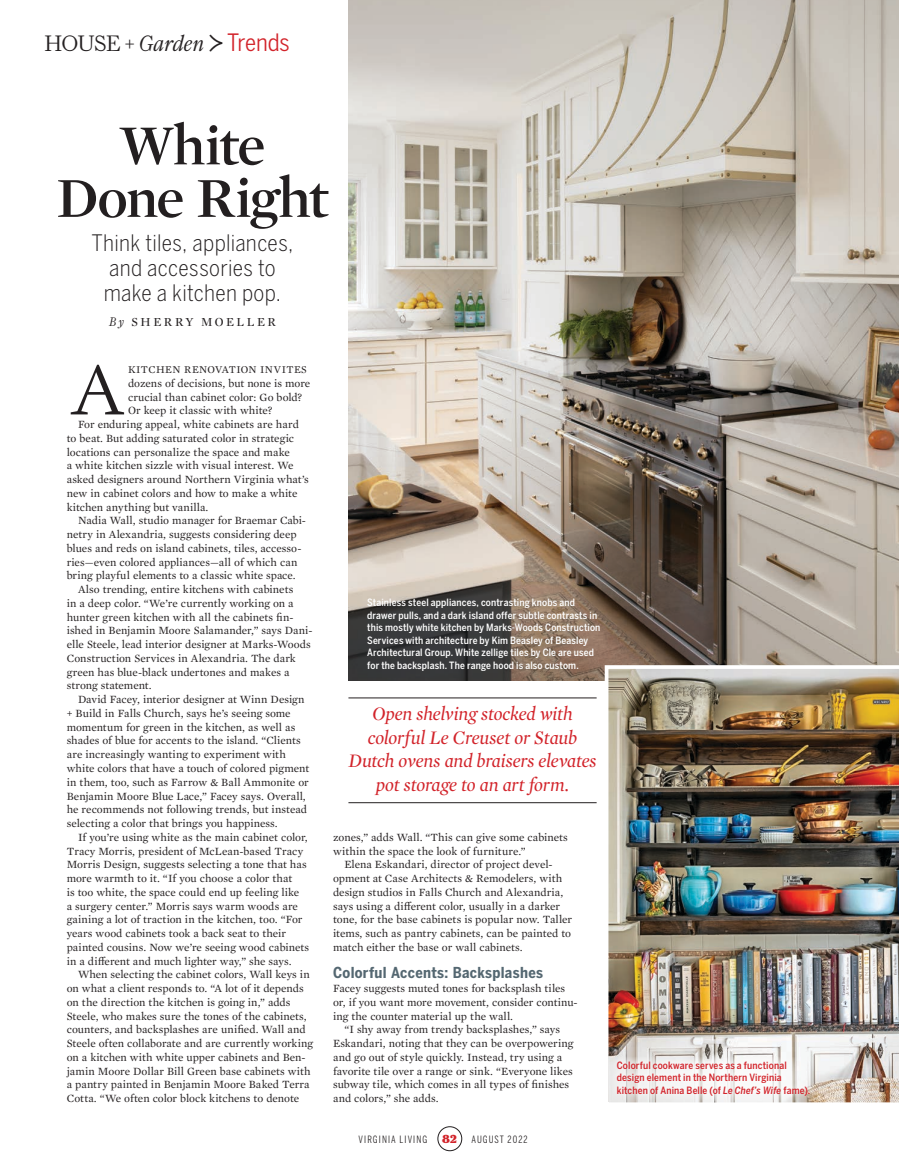
<style>
.page{position:relative;width:899px;height:1169px;background:#fff}
.page>*{position:absolute;margin:0;border:0;box-sizing:border-box;transform-origin:0 0}
.t1{font:300 71.25px "Farnham Display";color:#231f20}
.t2{font:600 57.5px/52.5px "Mercury Display";letter-spacing:-.03em;color:#231f20;text-align:center}
.t3{font:300 22.5px/25px "Benton Sans Cond";letter-spacing:.015em;color:#231f20;text-align:center}
.t4{font:300 22.5px "Farnham Display";letter-spacing:-.045em;color:#231f20}
.t5{font:italic 19.5px/23.5px "Mercury Display";letter-spacing:-.01em;color:#d2232a;text-align:center}
.t6{font:700 15px "Benton Sans Cond";letter-spacing:.02em;color:#546771}
.t7{font:12.5px "Mercury Display";letter-spacing:.2em;color:#231f20}
.t8{font:900 11.88px "Farnham Display";color:#d2232a}
.t9{font:11.25px/13.8px "Mercury Text G1";color:#231f20}
.t10{font:10.62px "Mercury Text G1";letter-spacing:.035em;color:#231f20}
.t11{font:500 10px/12.5px "Benton Sans Cond";letter-spacing:.015em;color:#fff}
.t12{font:500 10px/12.5px "Benton Sans Cond";letter-spacing:.015em;color:#d2232a}
.t13{font:10px "Benton Sans Comp";letter-spacing:.11em;color:#231f20}
.s1{font-style:italic}
.s2{font-size:42.5px}
.s3{font-family:"Benton Sans Cond";font-weight:400;font-size:23.75px;color:#d2232a}
.s4{font-family:"Farnham Display";font-weight:300;font-style:italic}
</style>
<div class="page">
<div style="left:437px;top:1126px;width:25px;height:25px;border:1px solid #231f20;border-radius:50%"></div>
<hr style="left:348px;top:697px;width:248px;height:1px;background:#231f20">
<hr style="left:348px;top:802px;width:248px;height:1px;background:#231f20">
<img style="left:348px;top:0;width:551px;height:681px">
<img style="left:603px;top:663px;width:296px;height:440px">
<svg style="left:609px;top:1056px;width:207px;height:46px"></svg>
<div style="left:610px;top:1054px;width:205px;height:46px;background:#fff;opacity:.5"></div>
<h3 class="t4" style="left:44px;top:30px;width:247px">HOUSE + <span class="s1">Garden</span> <span class="s2">&gt;</span> <span class="s3">Trends</span></h3>
<h2 class="t2" style="left:56px;top:117px;width:274px">White<br>Done Right</h2>
<h3 class="t3" style="left:91px;top:230px;width:203px">Think tiles, appliances, and accessories to make a kitchen pop.</h3>
<p class="t7" style="left:109px;top:313px;width:168px"><span class="s4">By</span> SHERRY MOELLER</p>
<h1 class="t1" style="left:69px;top:349px;width:57px">A</h1>
<p class="t10" style="left:128px;top:362px;width:180px">KITCHEN RENOVATION INVITES</p>
<p class="t9" style="left:128px;top:376px;width:184px">dozens of decisions, but none is more</p>
<p class="t9" style="left:128px;top:389px;width:176px">crucial than cabinet color: Go bold?</p>
<p class="t9" style="left:128px;top:403px;width:146px">Or keep it classic with white?</p>
<p class="t9" style="left:78px;top:417px;width:222px">For enduring appeal, white cabinets are hard</p>
<p class="t9" style="left:67px;top:431px;width:229px">to beat. But adding saturated color in strategic</p>
<p class="t9" style="left:67px;top:444px;width:225px">locations can personalize the space and make</p>
<p class="t9" style="left:67px;top:458px;width:228px">a white kitchen sizzle with visual interest. We</p>
<p class="t9" style="left:67px;top:472px;width:243px">asked designers around Northern Virginia what’s</p>
<p class="t9" style="left:67px;top:486px;width:232px">new in cabinet colors and how to make a white</p>
<p class="t9" style="left:67px;top:499px;width:143px">kitchen anything but vanilla.</p>
<p class="t9" style="left:78px;top:513px;width:229px">Nadia Wall, studio manager for Braemar Cabi-</p>
<p class="t9" style="left:67px;top:527px;width:231px">netry in Alexandria, suggests considering deep</p>
<p class="t9" style="left:67px;top:541px;width:236px">blues and reds on island cabinets, tiles, accesso-</p>
<p class="t9" style="left:67px;top:554px;width:232px">ries—even colored appliances—all of which can</p>
<p class="t9" style="left:67px;top:568px;width:230px">bring playful elements to a classic white space.</p>
<p class="t9" style="left:78px;top:582px;width:217px">Also trending, entire kitchens with cabinets</p>
<p class="t9" style="left:67px;top:596px;width:228px">in a deep color. “We’re currently working on a</p>
<p class="t9" style="left:67px;top:609px;width:228px">hunter green kitchen with all the cabinets fin-</p>
<p class="t9" style="left:67px;top:623px;width:247px">ished in Benjamin Moore Salamander,” says Dani-</p>
<p class="t9" style="left:67px;top:637px;width:245px">elle Steele, lead interior designer at Marks-Woods</p>
<p class="t9" style="left:67px;top:650px;width:230px">Construction Services in Alexandria. The dark</p>
<p class="t9" style="left:67px;top:664px;width:224px">green has blue-black undertones and makes a</p>
<p class="t9" style="left:67px;top:678px;width:86px">strong statement.</p>
<p class="t9" style="left:78px;top:692px;width:228px">David Facey, interior designer at Winn Design</p>
<p class="t9" style="left:67px;top:705px;width:225px">+ Build in Falls Church, says he’s seeing some</p>
<p class="t9" style="left:67px;top:719px;width:230px">momentum for green in the kitchen, as well as</p>
<p class="t9" style="left:67px;top:733px;width:235px">shades of blue for accents to the island. “Clients</p>
<p class="t9" style="left:67px;top:747px;width:220px">are increasingly wanting to experiment with</p>
<p class="t9" style="left:67px;top:760px;width:244px">white colors that have a touch of colored pigment</p>
<p class="t9" style="left:67px;top:774px;width:243px">in them, too, such as Farrow &amp; Ball Ammonite or</p>
<p class="t9" style="left:67px;top:788px;width:240px">Benjamin Moore Blue Lace,” Facey says. Overall,</p>
<p class="t9" style="left:67px;top:802px;width:242px">he recommends not following trends, but instead</p>
<p class="t9" style="left:67px;top:815px;width:212px">selecting a color that brings you happiness.</p>
<p class="t9" style="left:78px;top:829px;width:231px">If you’re using white as the main cabinet color,</p>
<p class="t9" style="left:67px;top:843px;width:238px">Tracy Morris, president of McLean-based Tracy</p>
<p class="t9" style="left:67px;top:857px;width:241px">Morris Design, suggests selecting a tone that has</p>
<p class="t9" style="left:67px;top:870px;width:227px">more warmth to it. “If you choose a color that</p>
<p class="t9" style="left:67px;top:884px;width:234px">is too white, the space could end up feeling like</p>
<p class="t9" style="left:67px;top:898px;width:233px">a surgery center.” Morris says warm woods are</p>
<p class="t9" style="left:67px;top:912px;width:237px">gaining a lot of traction in the kitchen, too. “For</p>
<p class="t9" style="left:67px;top:925px;width:221px">years wood cabinets took a back seat to their</p>
<p class="t9" style="left:67px;top:939px;width:244px">painted cousins. Now we’re seeing wood cabinets</p>
<p class="t9" style="left:67px;top:953px;width:226px">in a different and much lighter way,” she says.</p>
<p class="t9" style="left:78px;top:967px;width:233px">When selecting the cabinet colors, Wall keys in</p>
<p class="t9" style="left:67px;top:980px;width:238px">on what a client responds to. “A lot of it depends</p>
<p class="t9" style="left:67px;top:994px;width:225px">on the direction the kitchen is going in,” adds</p>
<p class="t9" style="left:67px;top:1008px;width:241px">Steele, who makes sure the tones of the cabinets,</p>
<p class="t9" style="left:67px;top:1022px;width:240px">counters, and backsplashes are unified. Wall and</p>
<p class="t9" style="left:67px;top:1035px;width:248px">Steele often collaborate and are currently working</p>
<p class="t9" style="left:67px;top:1049px;width:240px">on a kitchen with white upper cabinets and Ben-</p>
<p class="t9" style="left:67px;top:1063px;width:245px">jamin Moore Dollar Bill Green base cabinets with</p>
<p class="t9" style="left:67px;top:1077px;width:244px">a pantry painted in Benjamin Moore Baked Terra</p>
<p class="t9" style="left:67px;top:1090px;width:234px">Cotta. “We often color block kitchens to denote</p>
<p class="t11" style="left:367px;top:596px;width:235px">Stainless steel appliances, contrasting knobs and drawer pulls, and a dark island offer subtle contrasts in this mostly white kitchen by Marks-Woods Construction Services with architecture by Kim Beasley of Beasley Architectural Group. White zellige tiles by Cle are used for the backsplash. The range hood is also custom.</p>
<h3 class="t5" style="left:348px;top:701px;width:250px">Open shelving stocked with colorful Le Creuset or Staub<br>Dutch ovens and braisers elevates pot storage to an art form.</h3>
<p class="t9" style="left:333px;top:829px;width:236px">zones,” adds Wall. “This can give some cabinets within the space the look of furniture.”</p>
<p class="t9" style="left:333px;top:857px;width:240px;text-indent:11px">Elena Eskandari, director of project devel&shy;opment at Case Architects &amp; Remodelers, with design studios in Falls Church and Alexandria, says using a different color, usually in a darker tone, for the base cabinets is popular now. Taller items, such as pantry cabinets, can be painted to match either the base or wall cabinets.</p>
<h3 class="t6" style="left:333px;top:963px;width:211px">Colorful Accents: Backsplashes</h3>
<p class="t9" style="left:333px;top:981px;width:233px">Facey suggests muted tones for backsplash tiles</p>
<p class="t9" style="left:333px;top:994px;width:246px">or, if you want more movement, consider continu-</p>
<p class="t9" style="left:333px;top:1008px;width:181px">ing the counter material up the wall.</p>
<p class="t9" style="left:344px;top:1022px;width:217px">“I shy away from trendy backsplashes,” says</p>
<p class="t9" style="left:333px;top:1036px;width:242px">Eskandari, noting that they can be overpowering</p>
<p class="t9" style="left:333px;top:1049px;width:231px">and go out of style quickly. Instead, try using a</p>
<p class="t9" style="left:333px;top:1063px;width:241px">favorite tile over a range or sink. “Everyone likes</p>
<p class="t9" style="left:333px;top:1077px;width:237px">subway tile, which comes in all types of finishes</p>
<p class="t9" style="left:333px;top:1091px;width:107px">and colors,” she adds.</p>
<p class="t13" style="left:358px;top:1132px;width:70px">VIRGINIA LIVING</p>
<p class="t8" style="left:442px;top:1131px;width:16px">82</p>
<p class="t13" style="left:471px;top:1132px;width:57px">AUGUST 2022</p>
<p class="t12" style="left:616px;top:1058px;width:195px">Colorful cookware serves as a functional design element in the Northern Virginia kitchen of Anina Belle (of <span class="s1">Le Chef’s Wife</span> fame).</p>
</div>
